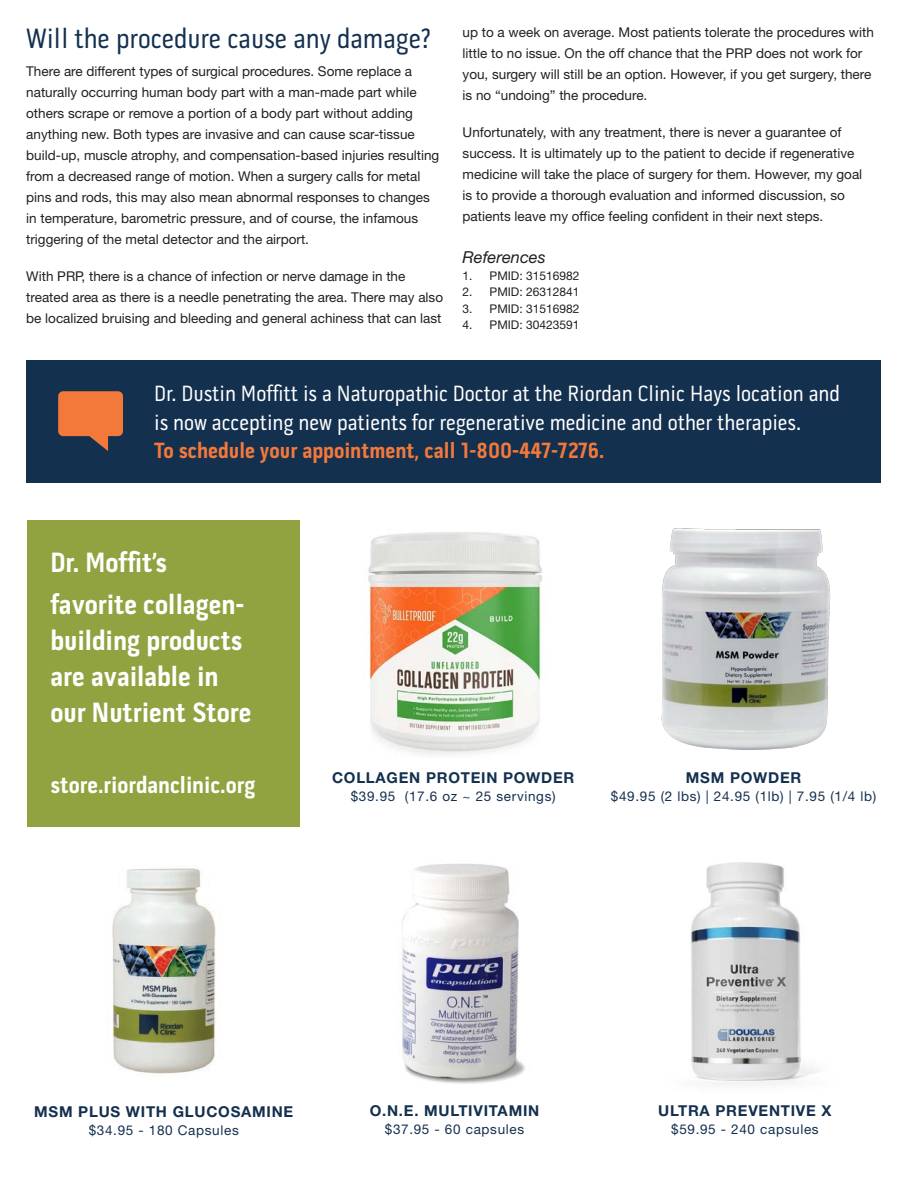
<style>
.page{position:relative;width:918px;height:1188px;background:#fff}
.page>*{position:absolute;margin:0;border:0;box-sizing:border-box;transform-origin:0 0}
.Subheading{font:700 28.5px/36px "Pill Gothic 300 mg";color:#fff}
.Subheading-2{font:28.5px "Pill Gothic 300 mg";color:#14304f}
.Subheading-3{font:700 24px "Pill Gothic 300 mg";color:#fff}
.Body_Text{font:22.5px/28.5px "Pill Gothic 300 mg";color:#fff}
.Body_Text-2{font:700 22.5px "Pill Gothic 300 mg";color:#f3793b}
.Body_Text-3{font:italic 16.5px "Helvetica Neue LT Std";color:#231f20}
.Tertiary{font:700 15px "Helvetica Neue LT Std";letter-spacing:.05em;color:#14304f}
.Body_Text-4{font:13.5px/21px "Helvetica Neue LT Std";color:#231f20}
.Tertiary-2{font:13.5px "Helvetica Neue LT Std";letter-spacing:.05em;color:#14304f}
.t1{font:12px "Helvetica Neue LT Std";color:#231f20}
</style>
<div class="page">
<div style="left:26px;top:360px;width:855px;height:122px;background:#14304f"></div>
<svg style="left:58px;top:391px;width:65px;height:60px"></svg>
<div style="left:27px;top:520px;width:272px;height:306px;background:#90a340"></div>
<img style="left:368px;top:532px;width:174px;height:224px">
<img style="left:398px;top:863px;width:127px;height:221px">
<img style="left:690px;top:862px;width:129px;height:223px">
<img style="left:661px;top:528px;width:170px;height:222px">
<img style="left:112px;top:868px;width:104px;height:206px">
<p class="Subheading-2" style="left:26px;top:27px;width:406px">Will the procedure cause any damage?</p>
<p class="Body_Text-4" style="left:26px;top:60px;width:415px">There are different types of surgical procedures. Some replace a naturally occurring human body part with a man-made part while others scrape or remove a portion of a body part without adding anything new. Both types are invasive and can cause scar-tissue build-up, muscle atrophy, and compensation-based injuries resulting from a decreased range of motion. When a surgery calls for metal pins and rods, this may also mean abnormal responses to changes in temperature, barometric pressure, and of course, the infamous triggering of the metal detector and the airport.</p>
<p class="Body_Text-4" style="left:26px;top:266px;width:418px">With PRP, there is a chance of infection or nerve damage in the treated area as there is a needle penetrating the area. There may also be localized bruising and bleeding and general achiness that can last</p>
<p class="Body_Text-4" style="left:463px;top:21px;width:413px">up to a week on average. Most patients tolerate the procedures with little to no issue. On the off chance that the PRP does not work for you, surgery will still be an option. However, if you get surgery, there is no “undoing” the procedure.</p>
<p class="Body_Text-4" style="left:463px;top:122px;width:401px">Unfortunately, with any treatment, there is never a guarantee of success. It is ultimately up to the patient to decide if regenerative medicine will take the place of surgery for them. However, my goal is to provide a thorough evaluation and informed discussion, so patients leave my office feeling confident in their next steps.</p>
<p class="Body_Text-3" style="left:463px;top:247px;width:85px">References</p>
<p class="t1" style="left:463px;top:268px;width:118px">1. PMID: 31516982</p>
<p class="t1" style="left:463px;top:285px;width:118px">2. PMID: 26312841</p>
<p class="t1" style="left:463px;top:301px;width:118px">3. PMID: 31516982</p>
<p class="t1" style="left:463px;top:318px;width:118px">4. PMID: 30423591</p>
<p class="Body_Text" style="left:154px;top:382px;width:687px">Dr. Dustin Moffitt is a Naturopathic Doctor at the Riordan Clinic Hays location and is now accepting new patients for regenerative medicine and other therapies.</p>
<p class="Body_Text-2" style="left:154px;top:442px;width:452px">To schedule your appointment, call 1-800-447-7276.</p>
<p class="Subheading" style="left:50px;top:547px;width:118px">Dr. Moffit’s</p>
<p class="Subheading" style="left:50px;top:589px;width:203px">favorite collagen&shy;building products are available in our Nutrient Store</p>
<p class="Subheading-3" style="left:50px;top:775px;width:206px">store.riordanclinic.org</p>
<p class="Tertiary" style="left:332px;top:768px;width:244px">COLLAGEN PROTEIN POWDER</p>
<p class="Tertiary-2" style="left:351px;top:788px;width:206px">$39.95 (17.6 oz ~ 25 servings)</p>
<p class="Tertiary" style="left:686px;top:768px;width:117px">MSM POWDER</p>
<p class="Tertiary-2" style="left:611px;top:788px;width:267px">$49.95 (2 lbs) | 24.95 (1lb) | 7.95 (1/4 lb)</p>
<p class="Tertiary" style="left:34px;top:1102px;width:261px">MSM PLUS WITH GLUCOSAMINE</p>
<p class="Tertiary-2" style="left:89px;top:1122px;width:152px">$34.95 - 180 Capsules</p>
<p class="Tertiary" style="left:370px;top:1101px;width:171px">O.N.E. MULTIVITAMIN</p>
<p class="Tertiary-2" style="left:385px;top:1121px;width:141px">$37.95 - 60 capsules</p>
<p class="Tertiary" style="left:658px;top:1101px;width:175px">ULTRA PREVENTIVE X</p>
<p class="Tertiary-2" style="left:671px;top:1121px;width:149px">$59.95 - 240 capsules</p>
</div>
